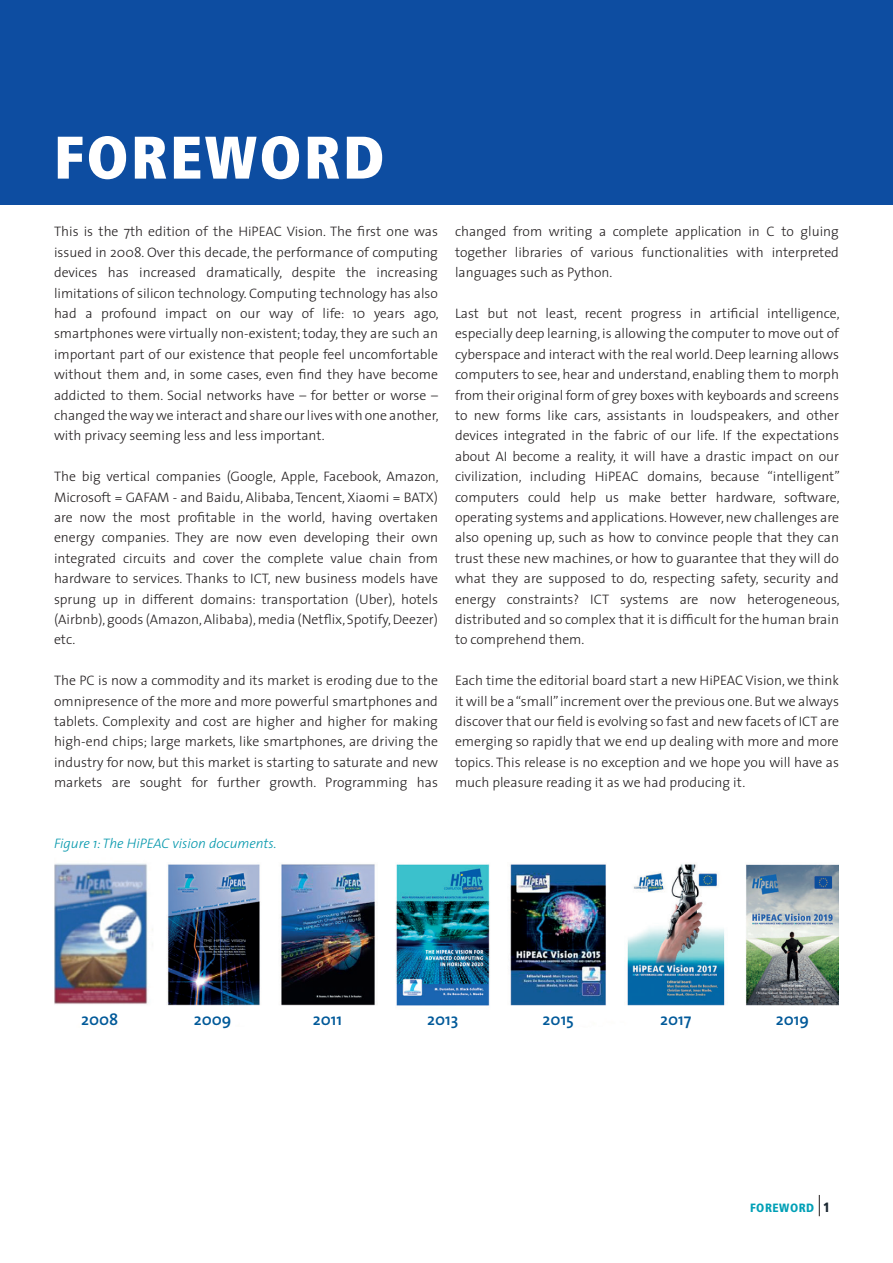
<style>
.page{position:relative;width:893px;height:1263px;background:#fff}
.page>*{position:absolute;margin:0;border:0;box-sizing:border-box;transform-origin:0 0}
.t1{font:900 condensed 60px "Frutiger";letter-spacing:.04em;color:#fff}
.t2{font:600 16.5px "The Sans";color:#005999}
.t3{font:300 13.8px/20.4px "The Sans";color:#231f20;text-align:justify}
.t4{font:italic 300 13.8px "The Sans";color:#0096ab}
.t5{font:900 condensed 12px "Frutiger";letter-spacing:.04em;color:#00a0b6}
.s1{font-size:13.5px;color:#1c2933}
</style>
<div class="page">
<svg style="left:819px;top:1195px;width:1px;height:21px"></svg>
<div style="left:0;top:0;width:893px;height:204px;background:#0d4da1"></div>
<img style="left:54px;top:863px;width:785px;height:143px">
<h1 class="t1" style="left:54px;top:121px;width:332px">FOREWORD</h1>
<p class="t3" style="left:54px;top:221px;width:386px">This is the 7th edition of the HiPEAC Vision. The first one was issued in 2008. Over this decade, the performance of computing devices has increased dramatically, despite the increasing limitations of silicon technology. Computing technology has also had a profound impact on our way of life: 10 years ago, smartphones were virtually non-existent; today, they are such an important part of our existence that people feel uncomfortable without them and, in some cases, even find they have become addicted to them. Social networks have – for better or worse – changed the way we interact and share our lives with one another, with privacy seeming less and less important.</p>
<p class="t3" style="left:54px;top:466px;width:386px">The big vertical companies (Google, Apple, Facebook, Amazon, Microsoft = GAFAM - and Baidu, Alibaba, Tencent, Xiaomi = BATX) are now the most profitable in the world, having overtaken energy companies. They are now even developing their own integrated circuits and cover the complete value chain from hardware to services. Thanks to ICT, new business models have sprung up in different domains: transportation (Uber), hotels (Airbnb), goods (Amazon, Alibaba), media (Netflix, Spotify, Deezer) etc.</p>
<p class="t3" style="left:54px;top:670px;width:385px">The PC is now a commodity and its market is eroding due to the omnipresence of the more and more powerful smartphones and tablets. Complexity and cost are higher and higher for making high-end chips; large markets, like smartphones, are driving the industry for now, but this market is starting to saturate and new markets are sought for further growth. Programming has</p>
<p class="t3" style="left:455px;top:221px;width:385px">changed from writing a complete application in C to gluing together libraries of various functionalities with interpreted languages such as Python.</p>
<p class="t3" style="left:455px;top:303px;width:386px">Last but not least, recent progress in artificial intelligence, especially deep learning, is allowing the computer to move out of cyberspace and interact with the real world. Deep learning allows computers to see, hear and understand, enabling them to morph from their original form of grey boxes with keyboards and screens to new forms like cars, assistants in loudspeakers, and other devices integrated in the fabric of our life. If the expectations about AI become a reality, it will have a drastic impact on our civilization, including HiPEAC domains, because “intelligent” computers could help us make better hardware, software, operating systems and applications. However, new challenges are also opening up, such as how to convince people that they can trust these new machines, or how to guarantee that they will do what they are supposed to do, respecting safety, security and energy constraints? ICT systems are now heterogeneous, distributed and so complex that it is difficult for the human brain to comprehend them.</p>
<p class="t3" style="left:455px;top:670px;width:385px">Each time the editorial board start a new HiPEAC Vision, we think it will be a “small” increment over the previous one. But we always discover that our field is evolving so fast and new facets of ICT are emerging so rapidly that we end up dealing with more and more topics. This release is no exception and we hope you will have as much pleasure reading it as we had producing it.</p>
<p class="t4" style="left:54px;top:832px;width:224px">Figure 1: The HiPEAC vision documents.</p>
<p class="t2" style="left:81px;top:1005px;width:39px">2008</p>
<p class="t2" style="left:194px;top:1005px;width:39px">2009</p>
<p class="t2" style="left:313px;top:1005px;width:31px">2011</p>
<p class="t2" style="left:427px;top:1005px;width:33px">2013</p>
<p class="t2" style="left:543px;top:1005px;width:33px">2015</p>
<p class="t2" style="left:660px;top:1005px;width:33px">2017</p>
<p class="t2" style="left:776px;top:1005px;width:35px">2019</p>
<p class="t5" style="left:750px;top:1200px;width:82px">FOREWORD <span class="s1">1</span></p>
</div>
